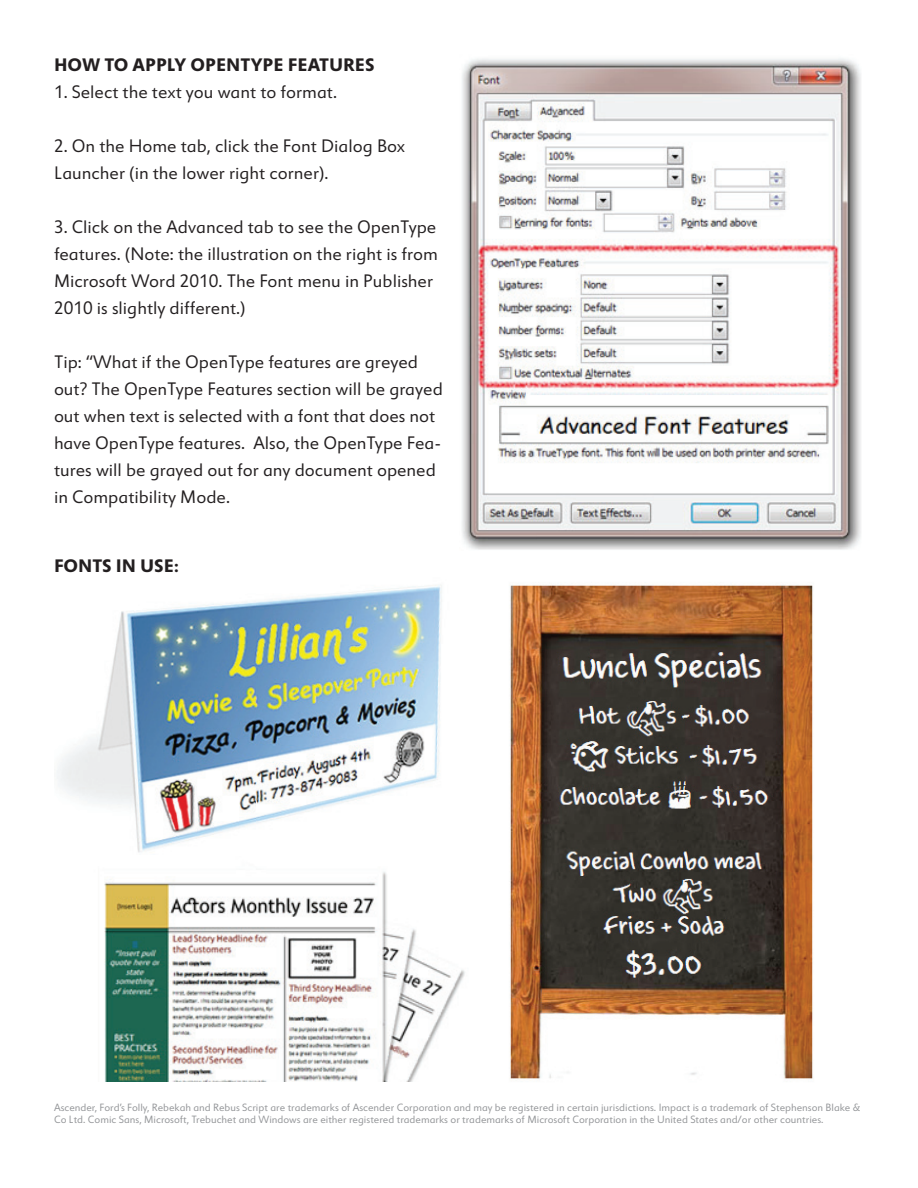
<style>
.page{position:relative;width:918px;height:1188px;background:#fff}
.page>*{position:absolute;margin:0;border:0;box-sizing:border-box;transform-origin:0 0}
.t1{font:18px/27px "Miramonte Pro";color:#231f20}
.t2{font:700 18px "Miramonte Pro";color:#231f20}
.t3{font:10.5px/12.6px "Miramonte Pro";color:#939598}
</style>
<div class="page">
<img style="left:462px;top:58px;width:399px;height:492px">
<img style="left:57px;top:585px;width:385px;height:268px">
<img style="left:104px;top:871px;width:361px;height:211px">
<img style="left:510px;top:585px;width:303px;height:494px">
<p class="t2" style="left:54px;top:54px;width:322px">HOW TO APPLY OPENTYPE FEATURES</p>
<p class="t1" style="left:54px;top:79px;width:285px">1. Select the text you want to format.</p>
<p class="t1" style="left:54px;top:133px;width:353px">2. On the Home tab, click the Font Dialog Box<br>Launcher (in the lower right corner).</p>
<p class="t1" style="left:54px;top:214px;width:385px">3. Click on the Advanced tab to see the OpenType features. (Note: the illustration on the right is from Microsoft Word 2010. The Font menu in Publisher 2010 is slightly different.)</p>
<p class="t1" style="left:54px;top:349px;width:390px">Tip: “What if the OpenType features are greyed out? The OpenType Features section will be grayed out when text is selected with a font that does not have OpenType features. Also, the OpenType Fea&shy;tures will be grayed out for any document opened in Compatibility Mode.</p>
<p class="t2" style="left:54px;top:555px;width:126px">FONTS IN USE:</p>
<p class="t3" style="left:54px;top:1101px;width:808px">Ascender, Ford’s Folly, Rebekah and Rebus Script are trademarks of Ascender Corporation and may be registered in certain jurisdictions. Impact is a trademark of Stephenson Blake &amp;<br>Co Ltd. Comic Sans, Microsoft, Trebuchet and Windows are either registered trademarks or trademarks of Microsoft Corporation in the United States and/or other countries.</p>
</div>
